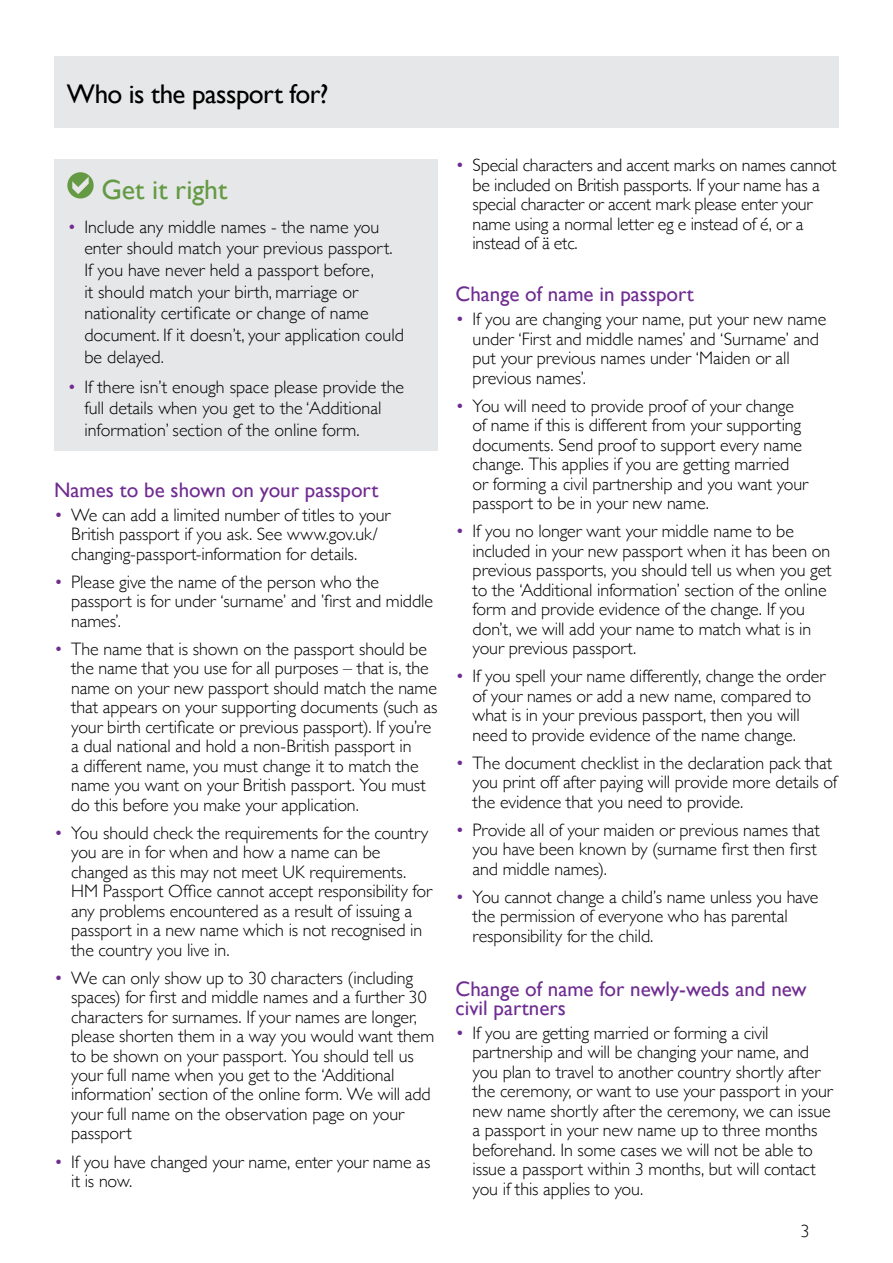
<style>
.page{position:relative;width:893px;height:1263px;background:#fff}
.page>*{position:absolute;margin:0;border:0;box-sizing:border-box;transform-origin:0 0}
.t1{font:27.75px "Gill Sans";color:#649a44}
.t2{font:27px "Gill Sans";letter-spacing:-.02em;color:#000}
.t3{font:21px/19.5px "Gill Sans";color:#6f2c91}
.t4{font:300 18px/19.5px "Gill Sans";letter-spacing:-.005em;color:#000}
.s1{color:#6f2c91}
</style>
<div class="page">
<div style="left:54px;top:159px;width:384px;height:292px;background:#e6e7e8"></div>
<svg style="left:67px;top:172px;width:27px;height:27px"></svg>
<div style="left:54px;top:56px;width:785px;height:72px;background:#e6e7e8"></div>
<h2 class="t2" style="left:67px;top:78px;width:263px">Who is the passport for?</h2>
<h1 class="t1" style="left:101px;top:173px;width:128px">Get it right</h1>
<p class="t4" style="left:84px;top:215px;width:321px;line-height:21.6px;text-indent:-17px"><span class="s1">•</span> Include any middle names - the name you enter should match your previous passport.<br>If you have never held a passport before,<br>it should match your birth, marriage or nationality certificate or change of name document. If it doesn’t, your application could be delayed.</p>
<p class="t4" style="left:84px;top:375px;width:321px;line-height:21.6px;text-indent:-17px"><span class="s1">•</span> If there isn’t enough space please provide the full details when you get to the ‘Additional information’ section of the online form.</p>
<p class="t3" style="left:54px;top:480px;width:326px">Names to be shown on your passport</p>
<p class="t4" style="left:71px;top:504px;width:321px;text-indent:-17px"><span class="s1">•</span> We can add a limited number of titles to your<br>British passport if you ask. See www.gov.uk/ changing-passport-information for details.</p>
<p class="t4" style="left:71px;top:571px;width:363px;text-indent:-17px"><span class="s1">•</span> Please give the name of the person who the passport is for under ‘surname’ and ’first and middle names’.</p>
<p class="t4" style="left:71px;top:638px;width:368px;text-indent:-17px"><span class="s1">•</span> The name that is shown on the passport should be the name that you use for all purposes – that is, the name on your new passport should match the name that appears on your supporting documents (such as your birth certificate or previous passport). If you’re a dual national and hold a non-British passport in<br>a different name, you must change it to match the name you want on your British passport. You must do this before you make your application.</p>
<p class="t4" style="left:71px;top:822px;width:362px;text-indent:-17px"><span class="s1">•</span> You should check the requirements for the country you are in for when and how a name can be changed as this may not meet UK requirements.<br>HM Passport Office cannot accept responsibility for any problems encountered as a result of issuing a passport in a new name which is not recognised in the country you live in.</p>
<p class="t4" style="left:71px;top:967px;width:365px;text-indent:-17px"><span class="s1">•</span> We can only show up to 30 characters (including spaces) for first and middle names and a further 30 characters for surnames. If your names are longer, please shorten them in a way you would want them to be shown on your passport. You should tell us your full name when you get to the ‘Additional information’ section of the online form. We will add your full name on the observation page on your passport</p>
<p class="t4" style="left:71px;top:1151px;width:361px;text-indent:-17px"><span class="s1">•</span> If you have changed your name, enter your name as it is now.</p>
<p class="t4" style="left:473px;top:155px;width:365px;text-indent:-17px"><span class="s1">•</span> Special characters and accent marks on names cannot be included on British passports. If your name has a special character or accent mark please enter your name using a normal letter eg e instead of é, or a instead of ä etc.</p>
<p class="t3" style="left:456px;top:284px;width:240px">Change of name in passport</p>
<p class="t4" style="left:473px;top:309px;width:355px;text-indent:-17px"><span class="s1">•</span> If you are changing your name, put your new name under ‘First and middle names’ and ‘Surname’ and put your previous names under ‘Maiden or all previous names’.</p>
<p class="t4" style="left:473px;top:395px;width:337px;text-indent:-17px"><span class="s1">•</span> You will need to provide proof of your change of name if this is different from your supporting documents. Send proof to support every name change. This applies if you are getting married or forming a civil partnership and you want your passport to be in your new name.</p>
<p class="t4" style="left:473px;top:521px;width:361px;text-indent:-17px"><span class="s1">•</span> If you no longer want your middle name to be included in your new passport when it has been on previous passports, you should tell us when you get to the ‘Additional information’ section of the online form and provide evidence of the change. If you don’t, we will add your name to match what is in your previous passport.</p>
<p class="t4" style="left:473px;top:665px;width:354px;text-indent:-17px"><span class="s1">•</span> If you spell your name differently, change the order of your names or add a new name, compared to what is in your previous passport, then you will need to provide evidence of the name change.</p>
<p class="t4" style="left:473px;top:752px;width:366px;text-indent:-17px"><span class="s1">•</span> The document checklist in the declaration pack that you print off after paying will provide more details of the evidence that you need to provide.</p>
<p class="t4" style="left:473px;top:819px;width:349px;text-indent:-17px"><span class="s1">•</span> Provide all of your maiden or previous names that you have been known by (surname first then first and middle names).</p>
<p class="t4" style="left:473px;top:886px;width:347px;text-indent:-17px"><span class="s1">•</span> You cannot change a child’s name unless you have the permission of everyone who has parental responsibility for the child.</p>
<p class="t3" style="left:456px;top:978px;width:353px">Change of name for newly-weds and new civil partners</p>
<p class="t4" style="left:473px;top:1022px;width:362px;text-indent:-17px"><span class="s1">•</span> If you are getting married or forming a civil partnership and will be changing your name, and you plan to travel to another country shortly after the ceremony, or want to use your passport in your new name shortly after the ceremony, we can issue a passport in your new name up to three months beforehand. In some cases we will not be able to issue a passport within 3 months, but will contact you if this applies to you.</p>
<p class="t4" style="left:800px;top:1221px;width:10px">3</p>
</div>
